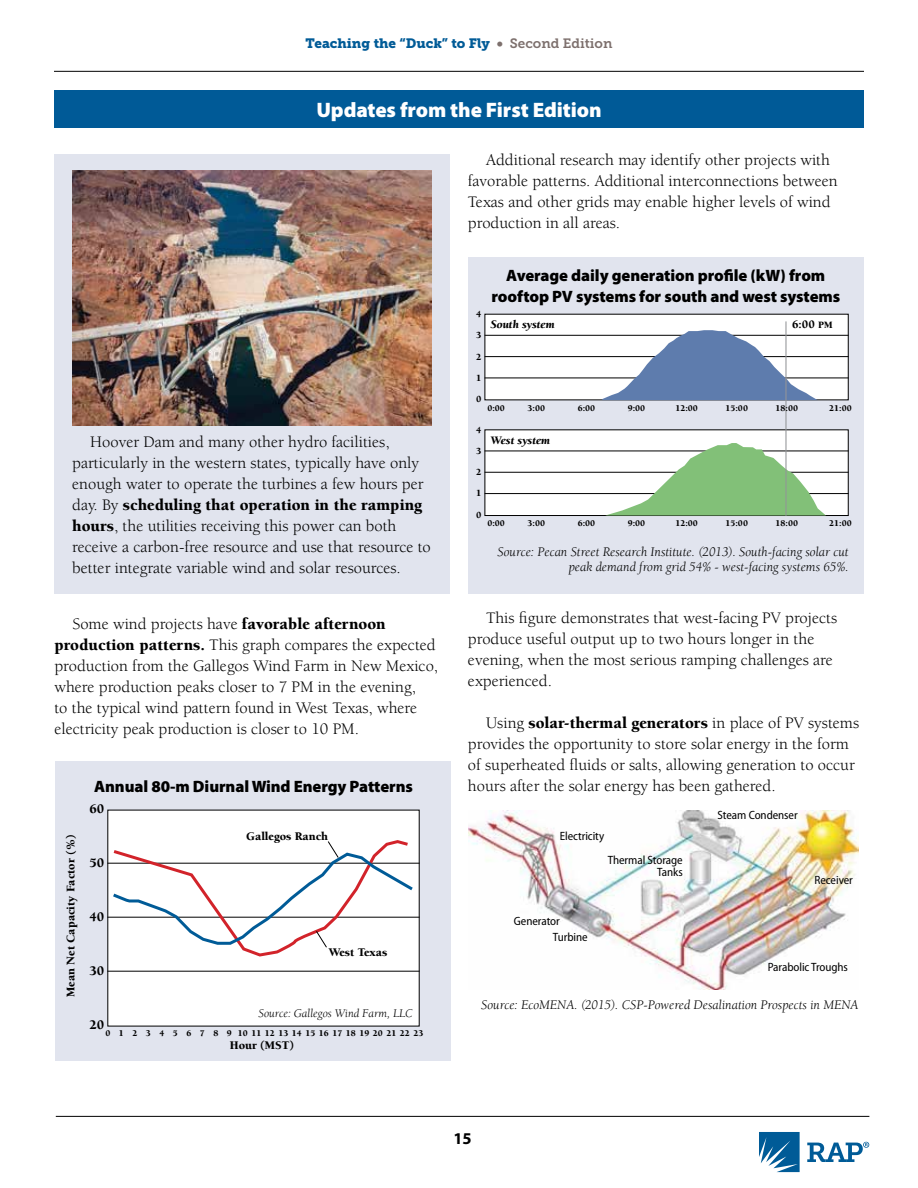
<style>
.page{position:relative;width:918px;height:1188px;background:#fff}
.page>*{position:absolute;margin:0;border:0;box-sizing:border-box;transform-origin:0 0}
.t1{font:900 21px "Myriad Pro";letter-spacing:-.005em;color:#fff}
.t2{font:16.5px/21px "Berkeley Std";color:#000}
.t3{font:900 16.5px/21px "Myriad Pro";letter-spacing:-.005em;color:#000;text-align:center}
.t4{font:700 16.5px "Myriad Pro";color:#000}
.t5{font:italic 13.5px/15px "Berkeley Std";color:#000;text-align:right}
.t6{font:13.5px "Museo Slab 900";color:#005b97}
.t7{font:900 13.5px "Berkeley Std";color:#000}
.t8{font:semi-condensed 12px/12px "Myriad Pro";letter-spacing:-.005em;color:#000;text-align:right}
.t9{font:900 12px "Berkeley Std";color:#000}
.t10{font:italic 12px "Berkeley Std";color:#000}
.t11{font:italic 900 11.7px "Berkeley Std";color:#000}
.t12{font:900 11.7px "Berkeley Std";color:#000}
.t13{font:900 9.6px "Berkeley Std";color:#000}
.t14{font:900 9px "Berkeley Std";color:#000}
.s1{color:#7d706d}
.s2{font-family:"Museo Slab 700";color:#7d706d}
.s3{font-weight:900}
.s4{font-family:"Berkeley Std Black SC850";font-weight:400;font-size:9.9px}
</style>
<div class="page">
<hr style="left:54px;top:71px;width:810px;height:1px;background:#000">
<svg style="left:759px;top:1132px;width:41px;height:40px"></svg>
<svg style="left:807px;top:1142px;width:62px;height:20px"></svg>
<hr style="left:56px;top:1116px;width:813px;height:1px;background:#000">
<div style="left:54px;top:90px;width:810px;height:38px;background:#005a97"></div>
<div style="left:56px;top:762px;width:395px;height:299px;background:#e1e4ee"></div>
<div style="left:54px;top:154px;width:396px;height:440px;background:#e1e4ee"></div>
<div style="left:468px;top:257px;width:396px;height:337px;background:#e1e4ee"></div>
<svg style="left:484px;top:314px;width:365px;height:86px;background:#c8d0dd"></svg>
<svg style="left:484px;top:429px;width:365px;height:87px;background:#cee0cc"></svg>
<hr style="left:785px;top:321px;width:2px;height:195px;background:#939598">
<img style="left:73px;top:170px;width:358px;height:255px">
<div style="left:107px;top:809px;width:313px;height:218px;background:#fff"></div>
<hr style="left:107px;top:863px;width:313px;height:1px;background:#000">
<hr style="left:107px;top:917px;width:313px;height:1px;background:#000">
<hr style="left:107px;top:971px;width:313px;height:1px;background:#000">
<svg style="left:110px;top:838px;width:306px;height:120px;background:#f2eff1"></svg>
<img style="left:468px;top:810px;width:391px;height:179px">
<p class="t6" style="left:305px;top:35px;width:309px">Teaching the “Duck” to Fly <span class="s1">•</span> <span class="s2">Second Edition</span></p>
<p class="t1" style="left:316px;top:96px;width:287px">Updates from the First Edition</p>
<p class="t2" style="left:468px;top:149px;width:371px;text-indent:18px">Additional research may identify other projects with favorable patterns. Additional interconnections between Texas and other grids may enable higher levels of wind production in all areas.</p>
<p class="t2" style="left:72px;top:431px;width:360px;text-indent:18px">Hoover Dam and many other hydro facilities, particularly in the western states, typically have only enough water to operate the turbines a few hours per day. By <span class="s3">scheduling that operation in the ramping hours</span>, the utilities receiving this power can both receive a carbon-free resource and use that resource to better integrate variable wind and solar resources.</p>
<p class="t2" style="left:54px;top:614px;width:385px;text-indent:18px">Some wind projects have <span class="s3">favorable afternoon production patterns.</span> This graph compares the expected production from the Gallegos Wind Farm in New Mexico, where production peaks closer to 7 PM in the evening,<br>to the typical wind pattern found in West Texas, where electricity peak production is closer to 10 PM.</p>
<p class="t3" style="left:94px;top:775px;width:320px">Annual 80-m Diurnal Wind Energy Patterns</p>
<p class="t7" style="left:89px;top:802px;width:17px">60</p>
<p class="t9" style="left:64px;top:997px;width:164px;rotate:-90deg">Mean Net Capacity Factor (%)</p>
<p class="t9" style="left:246px;top:830px;width:84px">Gallegos Ranch</p>
<p class="t7" style="left:89px;top:856px;width:17px">50</p>
<p class="t7" style="left:89px;top:910px;width:17px">40</p>
<p class="t9" style="left:329px;top:946px;width:60px">West Texas</p>
<p class="t7" style="left:89px;top:964px;width:17px">30</p>
<p class="t10" style="left:258px;top:1007px;width:155px">Source: Gallegos Wind Farm, LLC</p>
<p class="t9" style="left:230px;top:1038px;width:66px">Hour (MST)</p>
<p class="t7" style="left:89px;top:1018px;width:17px">20</p>
<p class="t14" style="left:105px;top:1029px;width:320px">0 1 2 3 4 5 6 7 8 9 1011121314151617181920212223</p>
<p class="t3" style="left:491px;top:264px;width:350px">Average daily generation profile (kW) from rooftop PV systems for south and west systems</p>
<p class="t13" style="left:476px;top:309px;width:7px">4</p>
<p class="t13" style="left:476px;top:330px;width:7px">3</p>
<p class="t13" style="left:476px;top:351px;width:7px">2</p>
<p class="t13" style="left:476px;top:373px;width:7px">1</p>
<p class="t13" style="left:476px;top:394px;width:7px">0</p>
<p class="t13" style="left:476px;top:424px;width:7px">4</p>
<p class="t13" style="left:476px;top:446px;width:7px">3</p>
<p class="t13" style="left:476px;top:467px;width:7px">2</p>
<p class="t13" style="left:476px;top:488px;width:7px">1</p>
<p class="t13" style="left:476px;top:510px;width:7px">0</p>
<p class="t11" style="left:491px;top:318px;width:66px">South system</p>
<p class="t12" style="left:792px;top:319px;width:42px">6:00 <span class="s4">pm</span></p>
<p class="t14" style="left:487px;top:403px;width:19px">0:00</p>
<p class="t14" style="left:528px;top:403px;width:19px">3:00</p>
<p class="t14" style="left:578px;top:403px;width:19px">6:00</p>
<p class="t14" style="left:628px;top:403px;width:19px">9:00</p>
<p class="t14" style="left:675px;top:403px;width:24px">12:00</p>
<p class="t14" style="left:725px;top:403px;width:24px">15:00</p>
<p class="t14" style="left:776px;top:403px;width:24px">18:00</p>
<p class="t14" style="left:829px;top:403px;width:24px">21:00</p>
<p class="t11" style="left:491px;top:434px;width:61px">West system</p>
<p class="t14" style="left:487px;top:519px;width:19px">0:00</p>
<p class="t14" style="left:528px;top:519px;width:19px">3:00</p>
<p class="t14" style="left:578px;top:519px;width:19px">6:00</p>
<p class="t14" style="left:628px;top:519px;width:19px">9:00</p>
<p class="t14" style="left:675px;top:519px;width:24px">12:00</p>
<p class="t14" style="left:725px;top:519px;width:24px">15:00</p>
<p class="t14" style="left:776px;top:519px;width:24px">18:00</p>
<p class="t14" style="left:829px;top:519px;width:24px">21:00</p>
<p class="t5" style="left:498px;top:544px;width:353px">Source: Pecan Street Research Institute. (2013). South-facing solar cut peak demand from grid 54% - west-facing systems 65%.</p>
<p class="t2" style="left:468px;top:607px;width:371px;text-indent:18px">This figure demonstrates that west-facing PV projects produce useful output up to two hours longer in the evening, when the most serious ramping challenges are experienced.</p>
<p class="t2" style="left:468px;top:712px;width:393px;text-indent:18px">Using <span class="s3">solar-thermal generators</span> in place of PV systems provides the opportunity to store solar energy in the form of superheated fluids or salts, allowing generation to occur hours after the solar energy has been gathered.</p>
<p class="t8" style="left:560px;top:830px;width:46px">Electricity</p>
<p class="t8" style="left:553px;top:913px;width:36px;line-height:15.6px;text-align:left;text-indent:-39px">Generator<br>Turbine</p>
<p class="t8" style="left:608px;top:854px;width:76px">Thermal Storage<br>Tanks</p>
<p class="t8" style="left:718px;top:809px;width:82px">Steam Condenser</p>
<p class="t8" style="left:814px;top:873px;width:40px">Receiver</p>
<p class="t8" style="left:768px;top:961px;width:82px">Parabolic Troughs</p>
<p class="t5" style="left:481px;top:997px;width:379px">Source: EcoMENA. (2015). CSP-Powered Desalination Prospects in MENA</p>
<p class="t4" style="left:453px;top:1130px;width:20px">15</p>
</div>
